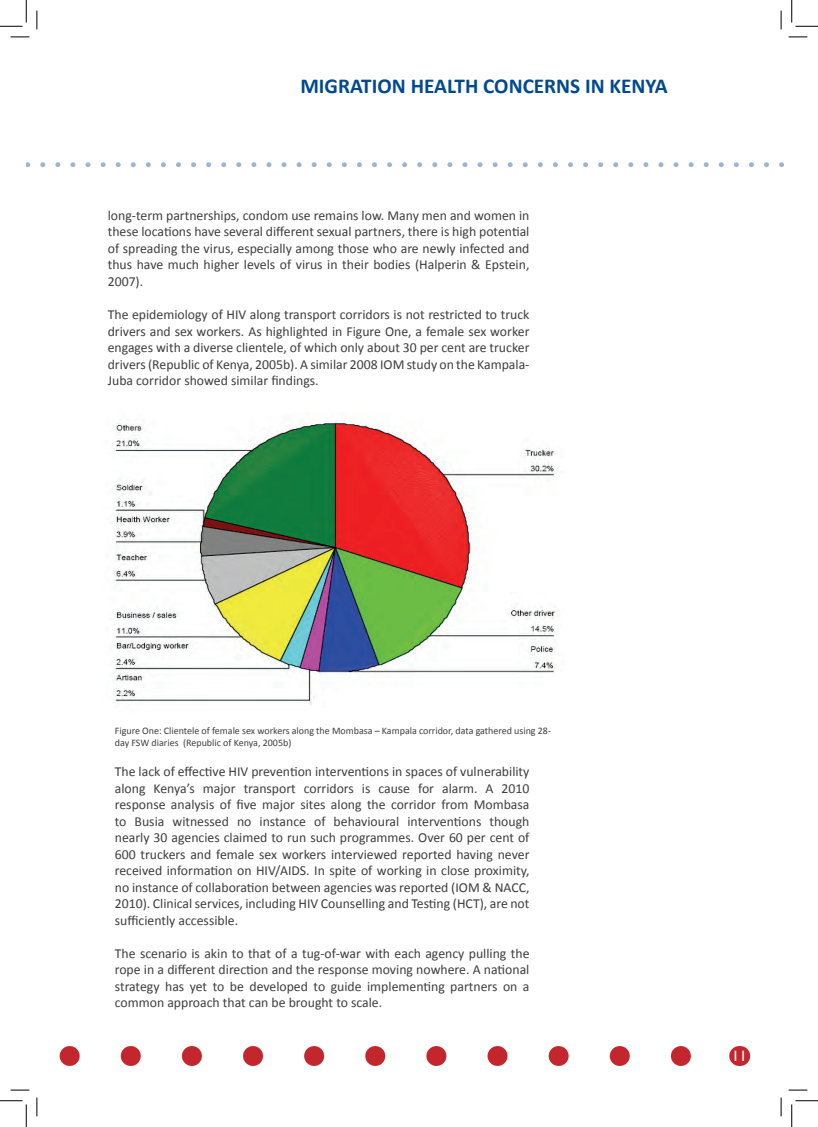
<style>
.page{position:relative;width:818px;height:1127px;background:#fff}
.page>*{position:absolute;margin:0;border:0;box-sizing:border-box;transform-origin:0 0}
.t1{font:700 21.25px "Calibri";color:#014990}
.t2{font:15px "Gill Sans";color:#fff}
.t3{font:13.75px/16.5px "Calibri";color:#3e3e3f;text-align:justify}
.t4{font:10px/12px "Calibri";color:#3e3e3f}
</style>
<div class="page">
<svg style="left:59px;top:1046px;width:632px;height:19px"></svg>
<svg style="left:739px;top:1046px;width:1px;height:19px"></svg>
<svg style="left:26px;top:162px;width:758px;height:5px"></svg>
<img style="left:110px;top:420px;width:449px;height:285px">
<svg style="left:11px;top:36px;width:18px;height:2px"></svg>
<svg style="left:788px;top:36px;width:19px;height:2px"></svg>
<svg style="left:11px;top:1089px;width:18px;height:1px"></svg>
<svg style="left:788px;top:1089px;width:19px;height:1px"></svg>
<svg style="left:36px;top:11px;width:2px;height:18px"></svg>
<svg style="left:36px;top:1097px;width:2px;height:18px"></svg>
<svg style="left:780px;top:11px;width:2px;height:18px"></svg>
<svg style="left:780px;top:1097px;width:2px;height:18px"></svg>
<svg style="left:0;top:0;width:27px;height:27px"></svg>
<svg style="left:0;top:1100px;width:27px;height:26px"></svg>
<svg style="left:791px;top:0;width:27px;height:27px"></svg>
<svg style="left:791px;top:1100px;width:27px;height:26px"></svg>
<p class="t1" style="left:300px;top:73px;width:369px">MIGRATION HEALTH CONCERNS IN KENYA</p>
<p class="t3" style="left:108px;top:206px;width:423px">long-term partnerships, condom use remains low. Many men and women in these locations have several different sexual partners, there is high potential of spreading the virus, especially among those who are newly infected and thus have much higher levels of virus in their bodies (Halperin &amp; Epstein, 2007).</p>
<p class="t3" style="left:108px;top:305px;width:423px">The epidemiology of HIV along transport corridors is not restricted to truck drivers and sex workers. As highlighted in Figure One, a female sex worker engages with a diverse clientele, of which only about 30 per cent are trucker drivers (Republic of Kenya, 2005b). A similar 2008 IOM study on the Kampala-</p>
<p class="t3" style="left:108px;top:371px;width:212px">Juba corridor showed similar findings.</p>
<p class="t4" style="left:115px;top:723px;width:438px">Figure One: Clientele of female sex workers along the Mombasa – Kampala corridor, data gathered using 28- day FSW diaries (Republic of Kenya, 2005b)</p>
<p class="t3" style="left:115px;top:762px;width:416px">The lack of effective HIV prevention interventions in spaces of vulnerability along Kenya’s major transport corridors is cause for alarm. A 2010 response analysis of five major sites along the corridor from Mombasa to Busia witnessed no instance of behavioural interventions though nearly 30 agencies claimed to run such programmes. Over 60 per cent of 600 truckers and female sex workers interviewed reported having never received information on HIV/AIDS. In spite of working in close proximity, no instance of collaboration between agencies was reported (IOM &amp; NACC, 2010). Clinical services, including HIV Counselling and Testing (HCT), are not sufficiently accessible.</p>
<p class="t3" style="left:115px;top:944px;width:416px">The scenario is akin to that of a tug-of-war with each agency pulling the rope in a different direction and the response moving nowhere. A national strategy has yet to be developed to guide implementing partners on a common approach that can be brought to scale.</p>
<p class="t2" style="left:732px;top:1046px;width:16px">11</p>
</div>
